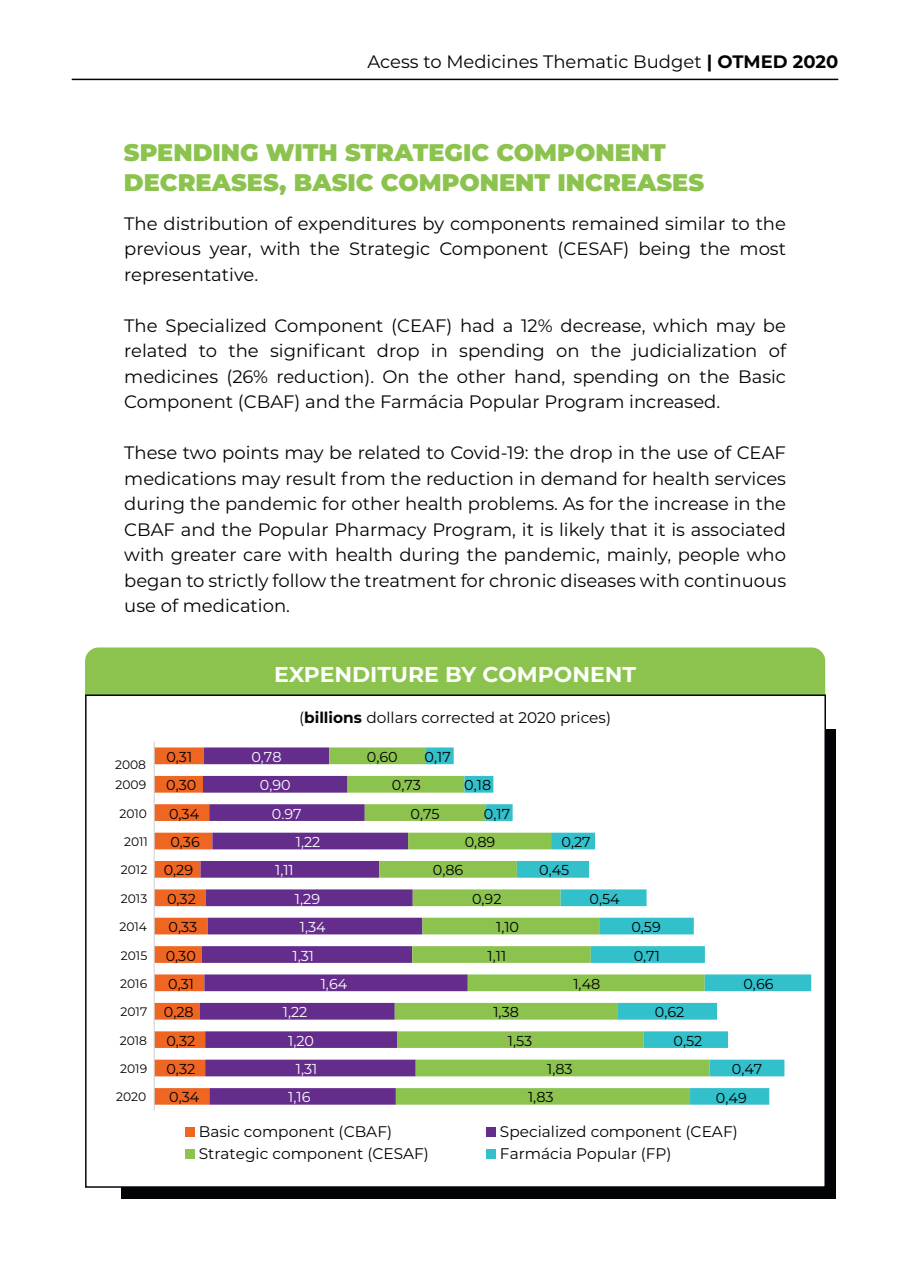
<style>
.page{position:relative;width:910px;height:1280px;background:#fff}
.page>*{position:absolute;margin:0;border:0;box-sizing:border-box;transform-origin:0 0}
.t1{font:900 24px/30px "Montserrat";color:#8cc34f}
.t2{font:700 21.45px "Montserrat";color:#fff}
.t3{font:18px/25.5px "Montserrat";color:#020307;text-align:justify}
.t4{font:15.3px "Montserrat";color:#000001}
.t5{font:15.3px "Montserrat";color:#020307}
.t6{font:14.4px/28.3px "Montserrat";color:#000001}
.t7{font:14.4px "Montserrat";color:#fff}
.t8{font:12.3px "Montserrat";color:#000001}
.s1{font-weight:700}
</style>
<div class="page">
<hr style="left:72px;top:79px;width:766px;height:1px;background:#020307">
<div style="left:85px;top:647px;width:740px;height:47px;background:#8cc34f"></div>
<div style="left:121px;top:729px;width:715px;height:469px;background:#020307"></div>
<div style="left:85px;top:694px;width:741px;height:494px;background:#fff;border:2px solid #030508"></div>
<svg style="left:155px;top:747px;width:45px;height:358px"></svg>
<svg style="left:200px;top:747px;width:129px;height:358px;fill:#642d8c"></svg>
<svg style="left:329px;top:747px;width:97px;height:358px"></svg>
<svg style="left:426px;top:747px;width:385px;height:358px"></svg>
<hr style="left:154px;top:742px;width:1px;height:368px;background:#cfd1d0">
<div style="left:185px;top:1127px;width:10px;height:10px;background:#ef6522"></div>
<div style="left:486px;top:1127px;width:10px;height:10px;background:#642d8c"></div>
<div style="left:185px;top:1149px;width:9px;height:9px;background:#8cc34f"></div>
<div style="left:486px;top:1149px;width:10px;height:9px;background:#32c0cb"></div>
<p class="t3" style="left:367px;top:48px;width:472px">Acess to Medicines Thematic Budget <span class="s1">| OTMED 2020</span></p>
<h1 class="t1" style="left:124px;top:136px;width:582px">SPENDING WITH STRATEGIC COMPONENT<br>DECREASES, BASIC COMPONENT INCREASES</h1>
<p class="t3" style="left:124px;top:210px;width:663px">The distribution of expenditures by components remained similar to the previous year, with the Strategic Component (CESAF) being the most representative.</p>
<p class="t3" style="left:124px;top:312px;width:663px">The Specialized Component (CEAF) had a 12% decrease, which may be related to the significant drop in spending on the judicialization of medicines (26% reduction). On the other hand, spending on the Basic Component (CBAF) and the Farmácia Popular Program increased.</p>
<p class="t3" style="left:124px;top:440px;width:663px">These two points may be related to Covid-19: the drop in the use of CEAF medications may result from the reduction in demand for health services during the pandemic for other health problems. As for the increase in the CBAF and the Popular Pharmacy Program, it is likely that it is associated with greater care with health during the pandemic, mainly, people who began to strictly follow the treatment for chronic diseases with continuous use of medication.</p>
<p class="t8" style="left:115px;top:756px;width:33px">2008</p>
<p class="t8" style="left:115px;top:776px;width:32px">2009</p>
<p class="t8" style="left:119px;top:805px;width:29px">2010</p>
<p class="t8" style="left:124px;top:833px;width:25px">2011</p>
<p class="t8" style="left:121px;top:862px;width:28px">2012</p>
<p class="t8" style="left:121px;top:890px;width:28px">2013</p>
<p class="t8" style="left:119px;top:918px;width:29px">2014</p>
<p class="t8" style="left:121px;top:947px;width:28px">2015</p>
<p class="t8" style="left:120px;top:975px;width:29px">2016</p>
<p class="t8" style="left:120px;top:1003px;width:28px">2017</p>
<p class="t8" style="left:120px;top:1032px;width:29px">2018</p>
<p class="t8" style="left:120px;top:1060px;width:29px">2019</p>
<p class="t8" style="left:116px;top:1089px;width:32px">2020</p>
<p class="t2" style="left:274px;top:658px;width:363px">EXPENDITURE BY COMPONENT</p>
<p class="t5" style="left:299px;top:707px;width:314px">(<span class="s1">billions</span> dollars corrected at 2020 prices)</p>
<p class="t6" style="left:166px;top:742px;width:27px">0,31</p>
<p class="t7" style="left:251px;top:747px;width:32px">0,78</p>
<p class="t6" style="left:367px;top:742px;width:32px">0,60</p>
<p class="t6" style="left:425px;top:742px;width:28px">0,17</p>
<p class="t6" style="left:164px;top:770px;width:38px;text-align:center">0,30<br>0,34<br>0,36<br>0,29<br>0,32<br>0,33<br>0,30<br>0,31<br>0,28<br>0,32<br>0,32<br>0,34</p>
<p class="t7" style="left:260px;top:775px;width:32px">0,90</p>
<p class="t7" style="left:272px;top:804px;width:31px">0.97</p>
<p class="t7" style="left:296px;top:832px;width:26px">1,22</p>
<p class="t7" style="left:275px;top:860px;width:20px">1,11</p>
<p class="t7" style="left:295px;top:889px;width:27px">1,29</p>
<p class="t7" style="left:300px;top:917px;width:27px">1,34</p>
<p class="t7" style="left:293px;top:945px;width:23px">1,31</p>
<p class="t7" style="left:321px;top:974px;width:28px">1,64</p>
<p class="t7" style="left:283px;top:1002px;width:26px">1,22</p>
<p class="t7" style="left:288px;top:1031px;width:27px">1,20</p>
<p class="t7" style="left:296px;top:1059px;width:23px">1,31</p>
<p class="t7" style="left:288px;top:1087px;width:24px">1,16</p>
<p class="t6" style="left:411px;top:770px;width:31px;text-indent:-19px">0,73<br>0,75</p>
<p class="t6" style="left:484px;top:770px;width:28px;text-indent:-20px">0,18<br>0,17</p>
<p class="t6" style="left:465px;top:827px;width:32px">0,89</p>
<p class="t6" style="left:433px;top:856px;width:32px">0,86</p>
<p class="t6" style="left:472px;top:884px;width:31px">0,92</p>
<p class="t6" style="left:496px;top:912px;width:24px">1,10</p>
<p class="t6" style="left:488px;top:941px;width:20px">1,11</p>
<p class="t6" style="left:539px;top:827px;width:53px;text-indent:22px">0,27<br>0,45</p>
<p class="t6" style="left:590px;top:884px;width:32px">0,54</p>
<p class="t6" style="left:573px;top:969px;width:28px">1,48</p>
<p class="t6" style="left:508px;top:997px;width:26px;text-indent:-14px">1,38<br>1,53</p>
<p class="t6" style="left:528px;top:1054px;width:46px;text-indent:19px">1,83<br>1,83</p>
<p class="t6" style="left:631px;top:912px;width:31px">0,59<br>0,71</p>
<p class="t6" style="left:673px;top:997px;width:30px;text-indent:-19px">0,62<br>0,52</p>
<p class="t6" style="left:743px;top:969px;width:32px">0,66</p>
<p class="t6" style="left:716px;top:1054px;width:48px;text-indent:16px">0,47<br>0,49</p>
<p class="t4" style="left:199px;top:1121px;width:195px">Basic component (CBAF)</p>
<p class="t4" style="left:500px;top:1121px;width:239px">Specialized component (CEAF)</p>
<p class="t4" style="left:199px;top:1143px;width:232px">Strategic component (CESAF)</p>
<p class="t4" style="left:500px;top:1143px;width:173px">Farmácia Popular (FP)</p>
</div>
